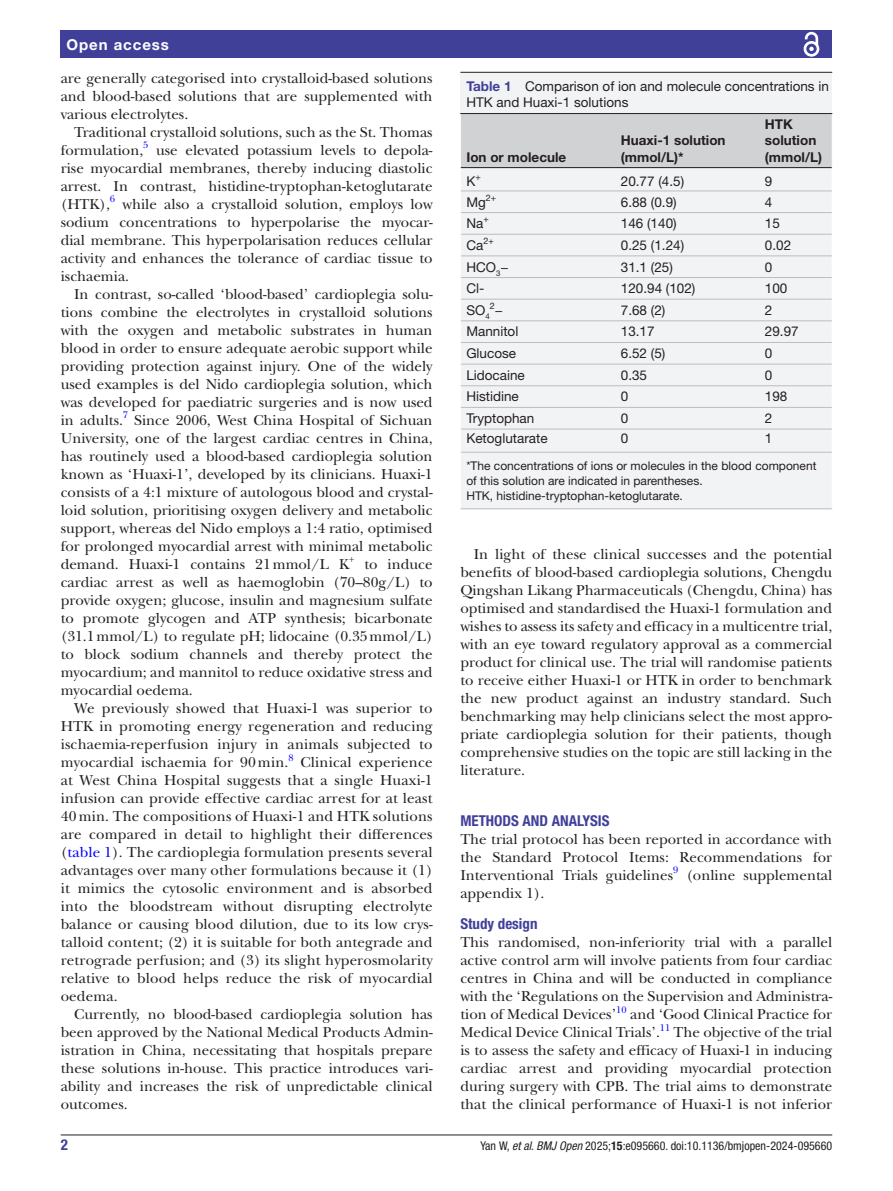
<style>
.page{position:relative;width:893px;height:1191px;background:#fff}
.page>*{position:absolute;margin:0;border:0;box-sizing:border-box;transform-origin:0 0}
.t1{font:15px/18px "New Baskerville";color:#231f20;text-align:justify}
.t2{font:700 condensed 15px "Helvetica Neue LT Std";color:#414099}
.t3{font:700 15px "Helvetica Neue LT Std";letter-spacing:.065em;color:#fff}
.t4{font:13.5px/16.5px "Helvetica Neue LT Std";color:#231f20}
.t5{font:700 13.5px/16.2px "Helvetica Neue LT Std";color:#231f20}
.t6{font:12px/15px "Helvetica Neue LT Std";color:#231f20}
.t7{font:condensed 12px "Helvetica Neue LT Std";color:#231f20}
.t8{font:9.9px "New Baskerville";color:#00f}
.t9{font:9.9px "New Baskerville";color:#231f20}
.t10{font:9px "Helvetica Neue LT Std";color:#231f20}
.s1{color:#00f}
.s2{font-weight:700;color:#414099}
.s3{font-size:13.5px}
.s4{font-style:italic}
.s5{font-weight:700}
</style>
<div class="page">
<hr style="left:61px;top:1134px;width:771px;height:1px;background:#231f20">
<div style="left:61px;top:31px;width:771px;height:27px;background:#414099"></div>
<svg style="left:803px;top:31px;width:17px;height:26px"></svg>
<div style="left:460px;top:73px;width:372px;height:436px;background:#f2f3f4"></div>
<hr style="left:460px;top:72px;width:372px;height:1px;background:#231f20">
<hr style="left:460px;top:113px;width:155px;height:1px;background:#231f20">
<hr style="left:615px;top:113px;width:144px;height:1px;background:#231f20">
<hr style="left:759px;top:113px;width:73px;height:1px;background:#231f20">
<hr style="left:615px;top:452px;width:144px;height:1px;background:#bcbdc0">
<hr style="left:759px;top:452px;width:73px;height:1px;background:#bcbdc0">
<hr style="left:460px;top:452px;width:155px;height:1px;background:#bcbdc0">
<hr style="left:460px;top:508px;width:155px;height:1px;background:#bcbdc0">
<hr style="left:615px;top:508px;width:144px;height:1px;background:#bcbdc0">
<hr style="left:759px;top:508px;width:73px;height:1px;background:#bcbdc0">
<hr style="left:460px;top:452px;width:1px;height:56px;background:#fff">
<svg style="left:460px;top:114px;width:373px;height:338px"></svg>
<p class="t3" style="left:66px;top:35px;width:104px">Open access</p>
<p class="t1" style="left:61px;top:69px;width:373px">are generally categorised into crystalloid-based solutions and blood-based solutions that are supplemented with various electrolytes.</p>
<p class="t1" style="left:61px;top:123px;width:373px;text-indent:14px">Traditional crystalloid solutions, such as the St. Thomas formulation,</p>
<p class="t8" style="left:143px;top:139px;width:7px">5</p>
<p class="t1" style="left:61px;top:141px;width:373px;text-indent:95px">use elevated potassium levels to depola&shy;rise myocardial membranes, thereby inducing diastolic arrest. In contrast, histidine-tryptophan-ketoglutarate (HTK),</p>
<p class="t8" style="left:110px;top:193px;width:7px">6</p>
<p class="t1" style="left:61px;top:195px;width:373px;text-indent:62px">while also a crystalloid solution, employs low sodium concentrations to hyperpolarise the myocar&shy;dial membrane. This hyperpolarisation reduces cellular activity and enhances the tolerance of cardiac tissue to ischaemia.</p>
<p class="t1" style="left:61px;top:285px;width:373px;text-indent:13px">In contrast, so-called ‘blood-based’ cardioplegia solu&shy;tions combine the electrolytes in crystalloid solutions with the oxygen and metabolic substrates in human blood in order to ensure adequate aerobic support while providing protection against injury. One of the widely used examples is del Nido cardioplegia solution, which was developed for paediatric surgeries and is now used in adults.</p>
<p class="t8" style="left:123px;top:409px;width:7px">7</p>
<p class="t1" style="left:61px;top:411px;width:373px;text-indent:74px">Since 2006, West China Hospital of Sichuan University, one of the largest cardiac centres in China, has routinely used a blood-based cardioplegia solution known as ‘Huaxi-1’, developed by its clinicians. Huaxi-1 consists of a 4:1 mixture of autologous blood and crystal&shy;loid solution, prioritising oxygen delivery and metabolic support, whereas del Nido employs a 1:4 ratio, optimised for prolonged myocardial arrest with minimal metabolic demand. Huaxi-1 contains 21mmol/L K</p>
<p class="t9" style="left:349px;top:553px;width:7px">+</p>
<p class="t1" style="left:61px;top:555px;width:373px;text-indent:304px">to induce cardiac arrest as well as haemoglobin (70–80g/L) to provide oxygen; glucose, insulin and magnesium sulfate to promote glycogen and ATP synthesis; bicarbonate (31.1mmol/L) to regulate pH; lidocaine (0.35mmol/L) to block sodium channels and thereby protect the myocardium; and mannitol to reduce oxidative stress and myocardial oedema.</p>
<p class="t1" style="left:61px;top:699px;width:373px;text-indent:14px">We previously showed that Huaxi-1 was superior to HTK in promoting energy regeneration and reducing ischaemia-reperfusion injury in animals subjected to myocardial ischaemia for 90 min.<sup>8</sup></p>
<p class="t1" style="left:61px;top:753px;width:373px;text-indent:240px">Clinical experience at West China Hospital suggests that a single Huaxi-1 infusion can provide effective cardiac arrest for at least 40 min. The compositions of Huaxi-1 and HTK solutions are compared in detail to highlight their differences (<span class="s1">table 1</span>). The cardioplegia formulation presents several advantages over many other formulations because it (1) it mimics the cytosolic environment and is absorbed into the bloodstream without disrupting electrolyte balance or causing blood dilution, due to its low crys&shy;talloid content; (2) it is suitable for both antegrade and retrograde perfusion; and (3) its slight hyperosmolarity relative to blood helps reduce the risk of myocardial oedema.</p>
<p class="t1" style="left:61px;top:1005px;width:373px;text-indent:14px">Currently, no blood-based cardioplegia solution has been approved by the National Medical Products Admin&shy;istration in China, necessitating that hospitals prepare these solutions in-house. This practice introduces vari&shy;ability and increases the risk of unpredictable clinical outcomes.</p>
<p class="t4" style="left:466px;top:77px;width:364px"><span class="s2">Table 1</span> Comparison of ion and molecule concentrations in<br>HTK and Huaxi-1 solutions</p>
<p class="t5" style="left:466px;top:148px;width:101px">Ion or molecule</p>
<p class="t5" style="left:621px;top:132px;width:106px">Huaxi-1 solution (mmol/L)*</p>
<p class="t5" style="left:765px;top:116px;width:59px">HTK solution (mmol/L)</p>
<p class="t4" style="left:466px;top:173px;width:11px">K</p>
<p class="t10" style="left:475px;top:172px;width:7px">+</p>
<p class="t4" style="left:621px;top:173px;width:65px">20.77 (4.5)</p>
<p class="t4" style="left:765px;top:173px;width:9px">9</p>
<p class="t4" style="left:466px;top:193px;width:21px">Mg</p>
<p class="t10" style="left:486px;top:192px;width:12px">2+</p>
<p class="t4" style="left:621px;top:193px;width:57px">6.88 (0.9)</p>
<p class="t4" style="left:765px;top:193px;width:9px">4</p>
<p class="t4" style="left:466px;top:215px;width:18px">Na</p>
<p class="t10" style="left:483px;top:214px;width:7px">+</p>
<p class="t4" style="left:621px;top:215px;width:57px">146 (140)</p>
<p class="t4" style="left:765px;top:215px;width:17px">15</p>
<p class="t4" style="left:466px;top:237px;width:18px">Ca</p>
<p class="t10" style="left:483px;top:235px;width:12px">2+</p>
<p class="t4" style="left:621px;top:237px;width:65px">0.25 (1.24)</p>
<p class="t4" style="left:765px;top:237px;width:28px">0.02</p>
<p class="t4" style="left:466px;top:258px;width:44px">HCO<sub>3</sub>−</p>
<p class="t4" style="left:621px;top:258px;width:54px">31.1 (25)</p>
<p class="t4" style="left:765px;top:258px;width:9px">0</p>
<p class="t4" style="left:466px;top:280px;width:19px">Cl-</p>
<p class="t4" style="left:621px;top:280px;width:76px">120.94 (102)</p>
<p class="t4" style="left:765px;top:280px;width:24px">100</p>
<p class="t4" style="left:466px;top:301px;width:25px">SO<sub>4</sub></p>
<p class="t10" style="left:490px;top:300px;width:15px">2<span class="s3">−</span></p>
<p class="t4" style="left:621px;top:301px;width:46px">7.68 (2)</p>
<p class="t4" style="left:765px;top:301px;width:9px">2</p>
<p class="t4" style="left:466px;top:323px;width:54px">Mannitol</p>
<p class="t4" style="left:621px;top:323px;width:35px">13.17</p>
<p class="t4" style="left:765px;top:323px;width:35px">29.97</p>
<p class="t4" style="left:466px;top:345px;width:51px">Glucose</p>
<p class="t4" style="left:621px;top:345px;width:46px">6.52 (5)</p>
<p class="t4" style="left:765px;top:345px;width:9px">0</p>
<p class="t4" style="left:466px;top:366px;width:60px">Lidocaine</p>
<p class="t4" style="left:621px;top:366px;width:28px">0.35</p>
<p class="t4" style="left:765px;top:366px;width:9px">0</p>
<p class="t4" style="left:466px;top:388px;width:54px">Histidine</p>
<p class="t4" style="left:621px;top:388px;width:9px">0</p>
<p class="t4" style="left:765px;top:388px;width:24px">198</p>
<p class="t4" style="left:466px;top:410px;width:70px">Tryptophan</p>
<p class="t4" style="left:621px;top:410px;width:9px">0</p>
<p class="t4" style="left:765px;top:410px;width:9px">2</p>
<p class="t4" style="left:466px;top:430px;width:83px">Ketoglutarate</p>
<p class="t4" style="left:621px;top:430px;width:9px">0</p>
<p class="t4" style="left:765px;top:430px;width:9px">1</p>
<p class="t6" style="left:466px;top:458px;width:352px">*The concentrations of ions or molecules in the blood component of this solution are indicated in parentheses.<br>HTK, histidine-tryptophan-ketoglutarate.</p>
<p class="t1" style="left:460px;top:545px;width:373px;text-indent:14px">In light of these clinical successes and the potential benefits of blood-based cardioplegia solutions, Chengdu Qingshan Likang Pharmaceuticals (Chengdu, China) has optimised and standardised the Huaxi-1 formulation and wishes to assess its safety and efficacy in a multicentre trial, with an eye toward regulatory approval as a commercial product for clinical use. The trial will randomise patients to receive either Huaxi-1 or HTK in order to benchmark the new product against an industry standard. Such benchmarking may help clinicians select the most appro&shy;priate cardioplegia solution for their patients, though comprehensive studies on the topic are still lacking in the literature.</p>
<p class="t2" style="left:460px;top:811px;width:151px">METHODS AND ANALYSIS</p>
<p class="t1" style="left:460px;top:830px;width:373px">The trial protocol has been reported in accordance with the Standard Protocol Items: Recommendations for Interventional Trials guidelines<sup>9</sup></p>
<p class="t1" style="left:686px;top:866px;width:147px">(online supplemental</p>
<p class="t1" style="left:460px;top:884px;width:85px">appendix 1).</p>
<p class="t2" style="left:460px;top:915px;width:79px">Study design</p>
<p class="t1" style="left:460px;top:933px;width:373px">This randomised, non-inferiority trial with a parallel active control arm will involve patients from four cardiac centres in China and will be conducted in compliance with the ‘Regulations on the Supervision and Administra&shy;tion of Medical Devices’<sup>10</sup> and ‘Good Clinical Practice for Medical Device Clinical Trials’.</p>
<p class="t8" style="left:660px;top:1021px;width:12px">11</p>
<p class="t1" style="left:460px;top:1023px;width:373px;text-indent:213px">The objective of the trial is to assess the safety and efficacy of Huaxi-1 in inducing cardiac arrest and providing myocardial protection during surgery with CPB. The trial aims to demonstrate that the clinical performance of Huaxi-1 is not inferior</p>
<p class="t2" style="left:61px;top:1135px;width:9px">2</p>
<p class="t7" style="left:481px;top:1138px;width:353px">Yan W, <span class="s4">et al</span>. <span class="s4">BMJ Open</span> 2025;<span class="s5">15</span>:e095660. doi:10.1136/bmjopen-2024-095660</p>
</div>
